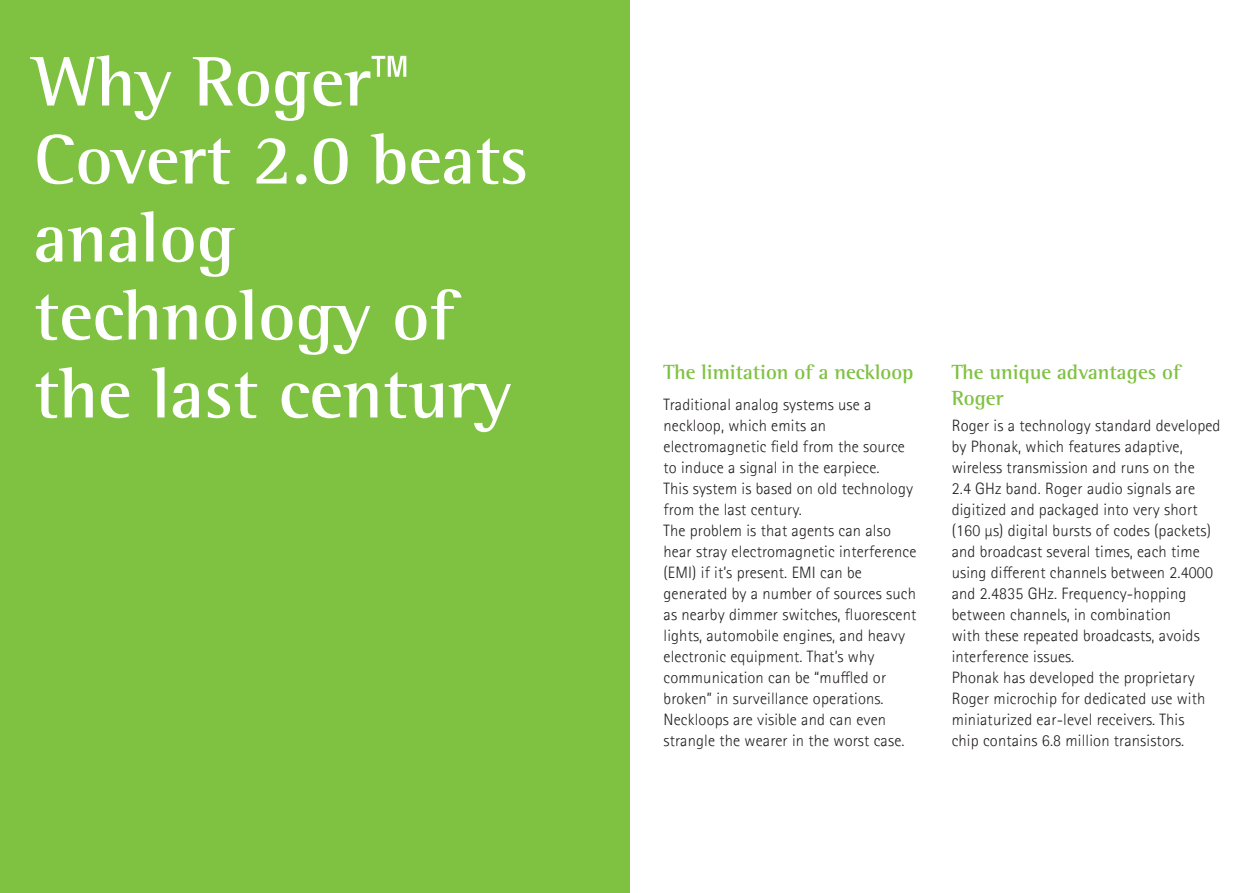
<style>
.page{position:relative;width:1259px;height:893px;background:#fff}
.page>*{position:absolute;margin:0;border:0;box-sizing:border-box;transform-origin:0 0}
.t1{font:700 72px/78px "Rotis Semifor Phonak";color:#fff}
.t2{font:700 21px/26.2px "Rotis Semifor Phonak";color:#7fc241}
.t3{font:300 16.5px/21px "Rotis Sansfor Phonak";letter-spacing:.01em;color:#231f20}
.s1{font-family:"Rotis Sansfor Phonak"}
</style>
<div class="page">
<div style="left:0;top:0;width:629px;height:893px;background:#7fc241"></div>
<h1 class="t1" style="left:34px;top:42px;width:496px">Why Roger<span class="s1">™<br></span>Covert 2.0 beats analog technology of the last century</h1>
<p class="t2" style="left:663px;top:358px;width:251px">The limitation of a neckloop</p>
<p class="t3" style="left:663px;top:394px;width:254px">Traditional analog systems use a neckloop, which emits an electromagnetic field from the source to induce a signal in the earpiece.<br>This system is based on old technology from the last century.<br>The problem is that agents can also hear stray electromagnetic interference (EMI) if it’s present. EMI can be generated by a number of sources such as nearby dimmer switches, fluorescent lights, automobile engines, and heavy electronic equipment. That’s why communication can be “muffled or broken” in surveillance operations.<br>Neckloops are visible and can even strangle the wearer in the worst case.</p>
<p class="t2" style="left:951px;top:358px;width:230px">The unique advantages of<br>Roger</p>
<p class="t3" style="left:951px;top:415px;width:270px">Roger is a technology standard developed by Phonak, which features adaptive, wireless transmission and runs on the<br>2.4 GHz band. Roger audio signals are digitized and packaged into very short (160 μs) digital bursts of codes (packets) and broadcast several times, each time using different channels between 2.4000 and 2.4835 GHz. Frequency-hopping between channels, in combination<br>with these repeated broadcasts, avoids interference issues.<br>Phonak has developed the proprietary Roger microchip for dedicated use with miniaturized ear-level receivers. This<br>chip contains 6.8 million transistors.</p>
</div>
